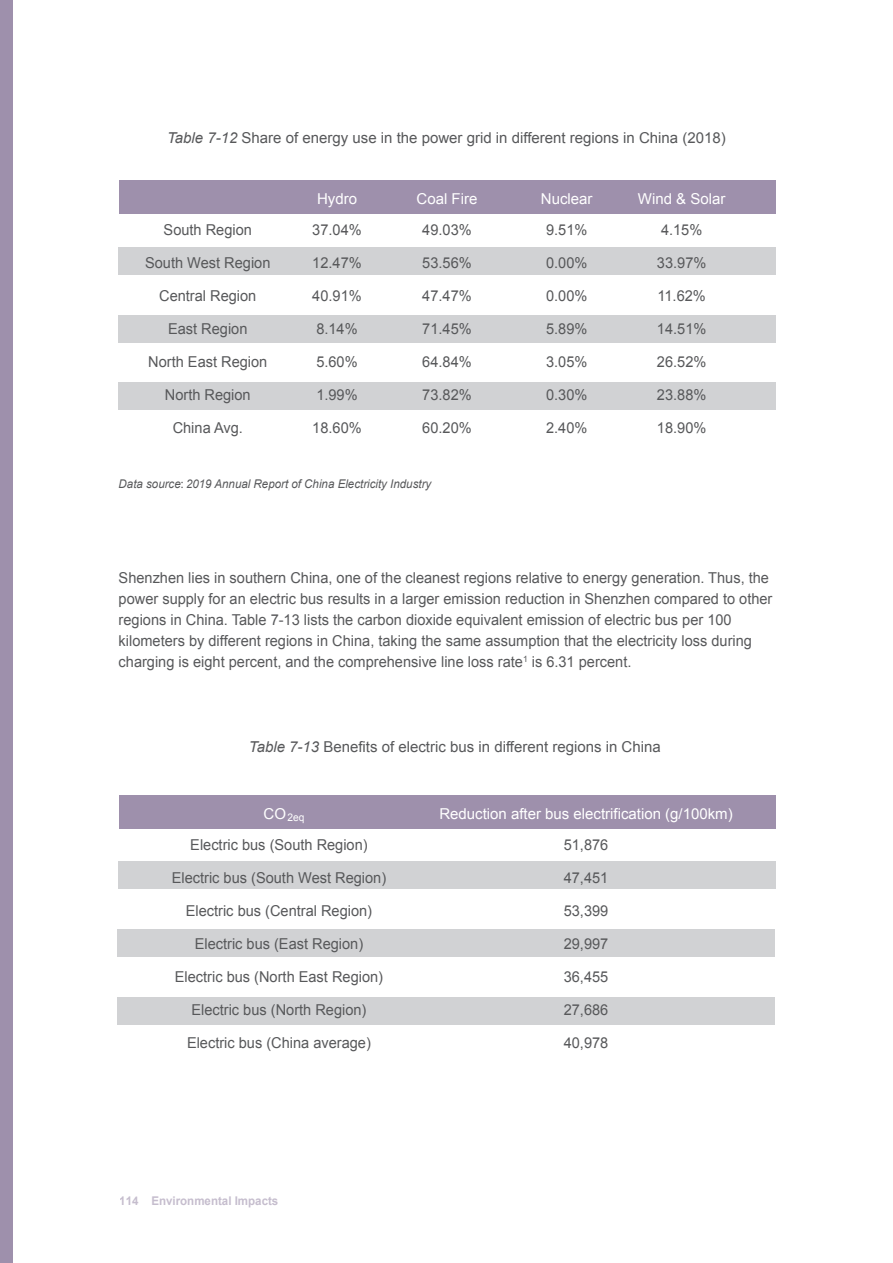
<style>
.page{position:relative;width:893px;height:1263px;background:#fff}
.page>*{position:absolute;margin:0;border:0;box-sizing:border-box;transform-origin:0 0}
.t1{font:15px/21px "Arial";color:#57585a}
.t2{font:15px "Arial";color:#fff}
.t3{font:italic 12px "Arial";color:#57585a;scale:.96 1}
.t4{font:700 12px "Arial";color:rgb(94 71 117/.6);scale:.96 1}
.t5{font:10.5px "Arial";color:#fff}
.s1{font-style:italic}
.s2{font-family:"Koz Go Pr 6 N";font-style:normal}
</style>
<div class="page">
<div style="left:117px;top:997px;width:657px;height:28px;background:#d1d2d4"></div>
<div style="left:117px;top:929px;width:657px;height:28px;background:#d1d2d4"></div>
<div style="left:118px;top:861px;width:657px;height:28px;background:#d1d2d4"></div>
<div style="left:118px;top:382px;width:657px;height:28px;background:#d1d2d4"></div>
<div style="left:118px;top:315px;width:657px;height:27px;background:#d1d2d4"></div>
<div style="left:118px;top:247px;width:657px;height:28px;background:#d1d2d4"></div>
<div style="left:119px;top:181px;width:656px;height:33px;background:#9e90ac"></div>
<div style="left:119px;top:795px;width:656px;height:34px;background:#9e90ac"></div>
<div style="left:0;top:0;width:12px;height:1263px;background:#9e90ac"></div>
<p class="t1" style="left:167px;top:128px;width:560px"><span class="s1">Table 7-12</span> Share of energy use in the power grid in different regions in China (2018)</p>
<p class="t1" style="left:164px;top:220px;width:90px">South Region</p>
<p class="t1" style="left:145px;top:253px;width:127px">South West Region</p>
<p class="t1" style="left:159px;top:286px;width:99px">Central Region</p>
<p class="t1" style="left:168px;top:319px;width:81px">East Region</p>
<p class="t1" style="left:148px;top:352px;width:121px">North East Region</p>
<p class="t1" style="left:165px;top:385px;width:87px">North Region</p>
<p class="t1" style="left:173px;top:418px;width:72px">China Avg.</p>
<p class="t2" style="left:317px;top:189px;width:42px">Hydro</p>
<p class="t2" style="left:417px;top:189px;width:62px">Coal Fire</p>
<p class="t2" style="left:541px;top:189px;width:53px">Nuclear</p>
<p class="t2" style="left:638px;top:189px;width:89px">Wind &amp; Solar</p>
<p class="t1" style="left:312px;top:220px;width:51px">37.04%</p>
<p class="t1" style="left:312px;top:253px;width:51px">12.47%</p>
<p class="t1" style="left:312px;top:286px;width:51px">40.91%</p>
<p class="t1" style="left:316px;top:319px;width:43px">8.14%</p>
<p class="t1" style="left:316px;top:352px;width:43px">5.60%</p>
<p class="t1" style="left:316px;top:385px;width:43px">1.99%</p>
<p class="t1" style="left:312px;top:418px;width:51px">18.60%</p>
<p class="t1" style="left:422px;top:220px;width:51px">49.03%</p>
<p class="t1" style="left:422px;top:253px;width:51px">53.56%</p>
<p class="t1" style="left:422px;top:286px;width:51px">47.47%</p>
<p class="t1" style="left:422px;top:319px;width:51px">71.45%</p>
<p class="t1" style="left:422px;top:352px;width:51px">64.84%</p>
<p class="t1" style="left:422px;top:385px;width:51px">73.82%</p>
<p class="t1" style="left:422px;top:418px;width:51px">60.20%</p>
<p class="t1" style="left:546px;top:220px;width:43px">9.51%</p>
<p class="t1" style="left:546px;top:253px;width:43px">0.00%</p>
<p class="t1" style="left:546px;top:286px;width:43px">0.00%</p>
<p class="t1" style="left:546px;top:319px;width:43px">5.89%</p>
<p class="t1" style="left:546px;top:352px;width:43px">3.05%</p>
<p class="t1" style="left:546px;top:385px;width:43px">0.30%</p>
<p class="t1" style="left:546px;top:418px;width:43px">2.40%</p>
<p class="t1" style="left:661px;top:220px;width:43px">4.15%</p>
<p class="t1" style="left:657px;top:253px;width:51px">33.97%</p>
<p class="t1" style="left:657px;top:286px;width:50px">11.62%</p>
<p class="t1" style="left:657px;top:319px;width:51px">14.51%</p>
<p class="t1" style="left:657px;top:352px;width:51px">26.52%</p>
<p class="t1" style="left:657px;top:385px;width:51px">23.88%</p>
<p class="t1" style="left:657px;top:418px;width:51px">18.90%</p>
<p class="t3" style="left:119px;top:476px;width:327px">Data source<span class="s2">:</span> 2019 Annual Report of China Electricity Industry</p>
<p class="t1" style="left:119px;top:567px;width:655px">Shenzhen lies in southern China, one of the cleanest regions relative to energy generation. Thus, the power supply for an electric bus results in a larger emission reduction in Shenzhen compared to other regions in China. Table 7-13 lists the carbon dioxide equivalent emission of electric bus per 100 kilometers by different regions in China, taking the same assumption that the electricity loss during charging is eight percent, and the comprehensive line loss rate<sup>1</sup> is 6.31 percent.</p>
<p class="t1" style="left:249px;top:737px;width:413px"><span class="s1">Table 7-13</span> Benefits of electric bus in different regions in China</p>
<p class="t2" style="left:264px;top:804px;width:24px">CO</p>
<p class="t1" style="left:190px;top:834px;width:179px">Electric bus (South Region)</p>
<p class="t1" style="left:172px;top:867px;width:216px">Electric bus (South West Region)</p>
<p class="t1" style="left:186px;top:900px;width:188px">Electric bus (Central Region)</p>
<p class="t1" style="left:195px;top:933px;width:170px">Electric bus (East Region)</p>
<p class="t1" style="left:175px;top:966px;width:210px">Electric bus (North East Region)</p>
<p class="t1" style="left:191px;top:999px;width:176px">Electric bus (North Region)</p>
<p class="t1" style="left:187px;top:1032px;width:185px">Electric bus (China average)</p>
<p class="t5" style="left:287px;top:810px;width:19px">2eq</p>
<p class="t2" style="left:439px;top:804px;width:295px">Reduction after bus electrification (g/100km)</p>
<p class="t1" style="left:564px;top:834px;width:46px">51,876</p>
<p class="t1" style="left:564px;top:867px;width:46px">47,451</p>
<p class="t1" style="left:564px;top:900px;width:46px">53,399</p>
<p class="t1" style="left:564px;top:933px;width:46px">29,997</p>
<p class="t1" style="left:564px;top:966px;width:46px">36,455</p>
<p class="t1" style="left:564px;top:999px;width:46px">27,686</p>
<p class="t1" style="left:564px;top:1032px;width:46px">40,978</p>
<p class="t4" style="left:120px;top:1193px;width:167px">114 Environmental Impacts</p>
</div>
